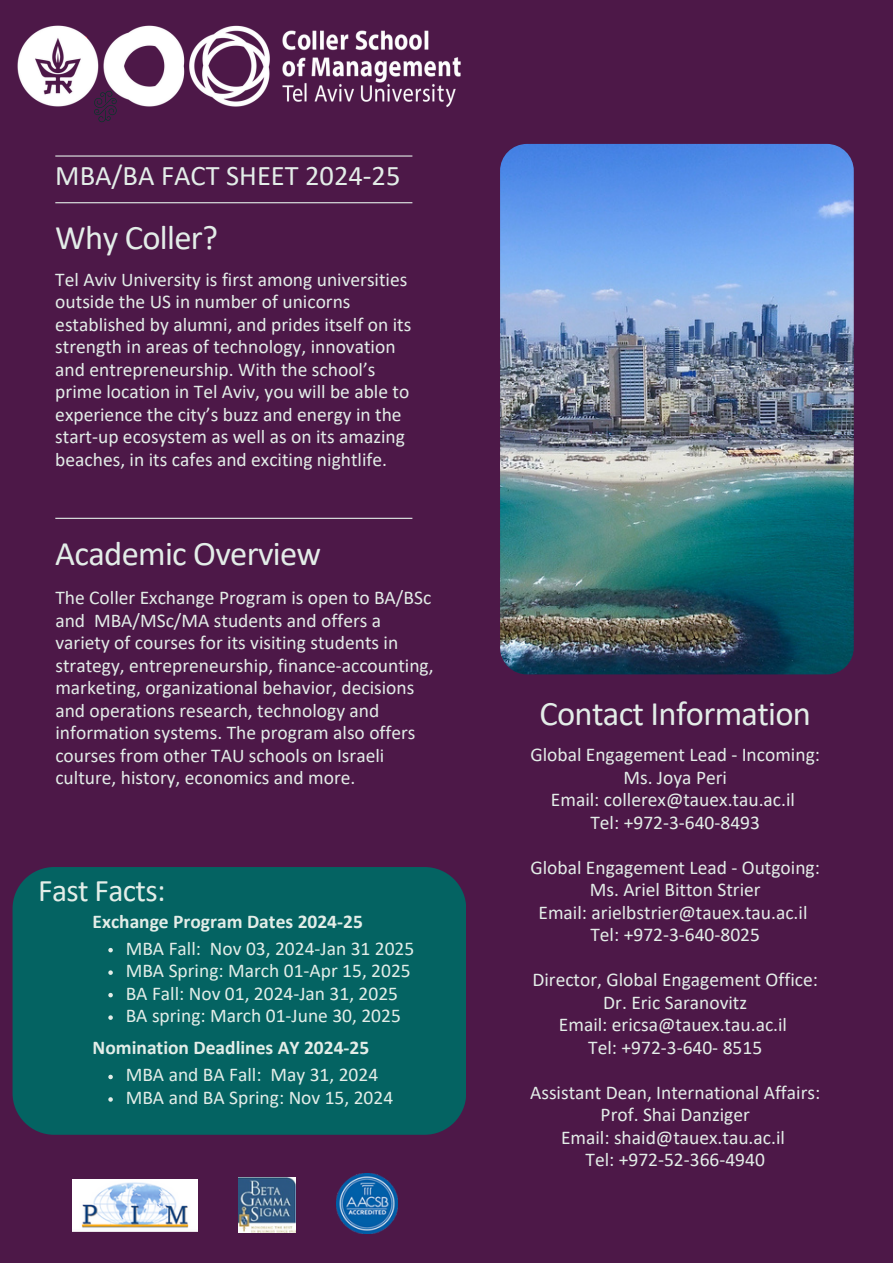
<style>
.page{position:relative;width:893px;height:1264px;background:#fff}
.page>*{position:absolute;margin:0;border:0;box-sizing:border-box;transform-origin:0 0}
.t1{font:34.5px "Calibri";letter-spacing:-.02em;color:#e3ede8}
.t2{font:31.5px "Calibri";letter-spacing:-.02em;color:#e3ede8}
.t3{font:28.5px "Calibri";color:#e3ede8}
.t4{font:19.5px/22.5px "Calibri";color:#e3ede8}
.t5{font:700 19.5px "Calibri";color:#e3ede8}
</style>
<div class="page">
<div style="left:0;top:0;width:892px;height:1262px;background:#4d1848"></div>
<svg style="left:95px;top:114px;width:20px;height:8px"></svg>
<hr style="left:55px;top:202px;width:357px;height:1px;background:#e3ede8">
<hr style="left:55px;top:155px;width:357px;height:2px;background:#e3ede8">
<hr style="left:55px;top:518px;width:357px;height:1px;background:#e3ede8">
<img style="left:17px;top:25px;width:444px;height:89px">
<img style="left:72px;top:1179px;width:125px;height:52px">
<img style="left:239px;top:1177px;width:56px;height:55px">
<img style="left:336px;top:1173px;width:61px;height:60px">
<img style="left:500px;top:144px;width:353px;height:530px;border-radius:27px">
<div style="left:13px;top:867px;width:453px;height:267px;background:#046362"></div>
<svg style="left:108px;top:947px;width:5px;height:5px"></svg>
<svg style="left:108px;top:970px;width:5px;height:4px"></svg>
<svg style="left:108px;top:992px;width:5px;height:5px"></svg>
<svg style="left:108px;top:1015px;width:5px;height:4px"></svg>
<svg style="left:108px;top:1074px;width:5px;height:5px"></svg>
<svg style="left:108px;top:1097px;width:5px;height:4px"></svg>
<p class="t3" style="left:55px;top:164px;width:346px">MBA/BA FACT SHEET 2024-25</p>
<p class="t1" style="left:55px;top:223px;width:164px">Why Coller?</p>
<p class="t4" style="left:55px;top:269px;width:357px">Tel Aviv University is first among universities outside the US in number of unicorns established by alumni, and prides itself on its strength in areas of technology, innovation and entrepreneurship. With the school’s prime location in Tel Aviv, you will be able to experience the city’s buzz and energy in the start-up ecosystem as well as on its amazing beaches, in its cafes and exciting nightlife.</p>
<p class="t1" style="left:55px;top:538px;width:267px">Academic Overview</p>
<p class="t4" style="left:55px;top:588px;width:380px">The Coller Exchange Program is open to BA/BSc and MBA/MSc/MA students and offers a variety of courses for its visiting students in strategy, entrepreneurship, finance-accounting, marketing, organizational behavior, decisions and operations research, technology and information systems. The program also offers courses from other TAU schools on Israeli culture, history, economics and more.</p>
<p class="t2" style="left:38px;top:877px;width:129px">Fast Facts:</p>
<p class="t5" style="left:93px;top:913px;width:272px">Exchange Program Dates 2024-25</p>
<p class="t4" style="left:126px;top:938px;width:290px">MBA Fall: Nov 03, 2024-Jan 31 2025</p>
<p class="t4" style="left:126px;top:961px;width:286px">MBA Spring: March 01-Apr 15, 2025</p>
<p class="t4" style="left:126px;top:983px;width:274px">BA Fall: Nov 01, 2024-Jan 31, 2025</p>
<p class="t4" style="left:126px;top:1005px;width:276px">BA spring: March 01-June 30, 2025</p>
<p class="t5" style="left:93px;top:1039px;width:278px">Nomination Deadlines AY 2024-25</p>
<p class="t4" style="left:126px;top:1065px;width:254px">MBA and BA Fall: May 31, 2024</p>
<p class="t4" style="left:126px;top:1087px;width:269px">MBA and BA Spring: Nov 15, 2024</p>
<p class="t1" style="left:539px;top:699px;width:273px">Contact Information</p>
<p class="t4" style="left:530px;top:745px;width:291px">Global Engagement Lead - Incoming:</p>
<p class="t4" style="left:623px;top:767px;width:105px">Ms. Joya Peri</p>
<p class="t4" style="left:551px;top:790px;width:245px">Email: collerex@tauex.tau.ac.il</p>
<p class="t4" style="left:590px;top:812px;width:171px">Tel: +972-3-640-8493</p>
<p class="t4" style="left:530px;top:857px;width:291px">Global Engagement Lead - Outgoing:</p>
<p class="t4" style="left:589px;top:880px;width:172px">Ms. Ariel Bitton Strier</p>
<p class="t4" style="left:538px;top:902px;width:270px">Email: arielbstrier@tauex.tau.ac.il</p>
<p class="t4" style="left:590px;top:925px;width:171px">Tel: +972-3-640-8025</p>
<p class="t4" style="left:532px;top:970px;width:287px">Director, Global Engagement Office:</p>
<p class="t4" style="left:603px;top:992px;width:145px">Dr. Eric Saranovitz</p>
<p class="t4" style="left:559px;top:1015px;width:230px">Email: ericsa@tauex.tau.ac.il</p>
<p class="t4" style="left:588px;top:1037px;width:175px">Tel: +972-3-640- 8515</p>
<p class="t4" style="left:530px;top:1082px;width:292px">Assistant Dean, International Affairs:</p>
<p class="t4" style="left:600px;top:1105px;width:151px">Prof. Shai Danziger</p>
<p class="t4" style="left:561px;top:1127px;width:225px">Email: shaid@tauex.tau.ac.il</p>
<p class="t4" style="left:585px;top:1149px;width:181px">Tel: +972-52-366-4940</p>
</div>
